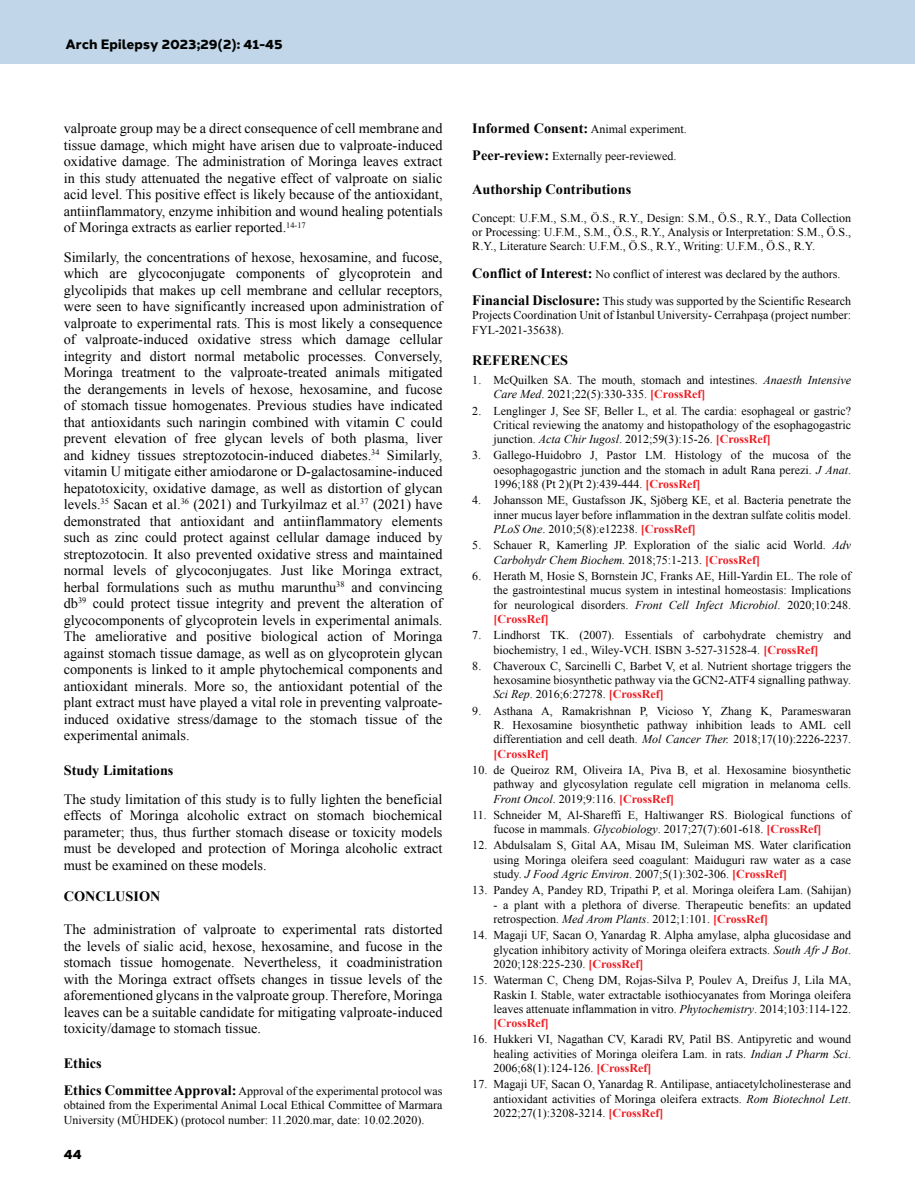
<style>
.page{position:relative;width:915px;height:1191px;background:#fff}
.page>*{position:absolute;margin:0;border:0;box-sizing:border-box;transform-origin:0 0}
.t1{font:14.25px/16.5px "Times New Roman";color:#040503;text-align:justify}
.t2{font:700 14.25px "Times New Roman";color:#040503}
.t3{font:800 13.5px "Halcom";color:#040503}
.t4{font:12px/14.4px "Times New Roman";color:#040503;text-align:justify}
.s1{font-weight:700;font-size:14.25px}
.s2{font-style:italic}
.s3{font-weight:700;color:#ee1d23}
</style>
<div class="page">
<div style="left:0;top:0;width:914px;height:64px;background:#c1d6e9"></div>
<p class="t3" style="left:65px;top:33px;width:218px">Arch Epilepsy 2023;29(2): 41-45</p>
<p class="t1" style="left:64px;top:120px;width:380px">valproate group may be a direct consequence of cell membrane and tissue damage, which might have arisen due to valproate-induced oxidative damage. The administration of Moringa leaves extract in this study attenuated the negative effect of valproate on sialic acid level. This positive effect is likely because of the antioxidant, antiinflammatory, enzyme inhibition and wound healing potentials of Moringa extracts as earlier reported.<sup>14-17</sup></p>
<p class="t1" style="left:64px;top:248px;width:380px">Similarly, the concentrations of hexose, hexosamine, and fucose, which are glycoconjugate components of glycoprotein and glycolipids that makes up cell membrane and cellular receptors, were seen to have significantly increased upon administration of valproate to experimental rats. This is most likely a consequence of valproate-induced oxidative stress which damage cellular integrity and distort normal metabolic processes. Conversely, Moringa treatment to the valproate-treated animals mitigated the derangements in levels of hexose, hexosamine, and fucose of stomach tissue homogenates. Previous studies have indicated that antioxidants such naringin combined with vitamin C could prevent elevation of free glycan levels of both plasma, liver and kidney tissues streptozotocin-induced diabetes.<sup>34</sup> Similarly, vitamin U mitigate either amiodarone or D-galactosamine-induced hepatotoxicity, oxidative damage, as well as distortion of glycan levels.<sup>35</sup> Sacan et al.<sup>36</sup> (2021) and Turkyilmaz et al.<sup>37</sup> (2021) have demonstrated that antioxidant and antiinflammatory elements such as zinc could protect against cellular damage induced by streptozotocin. It also prevented oxidative stress and maintained normal levels of glycoconjugates. Just like Moringa extract, herbal formulations such as muthu marunthu<sup>38</sup> and convincing db<sup>39</sup> could protect tissue integrity and prevent the alteration of glycocomponents of glycoprotein levels in experimental animals.<br>The ameliorative and positive biological action of Moringa against stomach tissue damage, as well as on glycoprotein glycan components is linked to it ample phytochemical components and antioxidant minerals. More so, the antioxidant potential of the plant extract must have played a vital role in preventing valproate&shy;induced oxidative stress/damage to the stomach tissue of the experimental animals.</p>
<p class="t2" style="left:64px;top:760px;width:111px">Study Limitations</p>
<p class="t1" style="left:64px;top:790px;width:380px">The study limitation of this study is to fully lighten the beneficial effects of Moringa alcoholic extract on stomach biochemical parameter; thus, thus further stomach disease or toxicity models must be developed and protection of Moringa alcoholic extract must be examined on these models.</p>
<p class="t2" style="left:64px;top:886px;width:98px">CONCLUSION</p>
<p class="t1" style="left:64px;top:921px;width:380px">The administration of valproate to experimental rats distorted the levels of sialic acid, hexose, hexosamine, and fucose in the stomach tissue homogenate. Nevertheless, it coadministration with the Moringa extract offsets changes in tissue levels of the aforementioned glycans in the valproate group. Therefore, Moringa leaves can be a suitable candidate for mitigating valproate-induced toxicity/damage to stomach tissue.</p>
<p class="t2" style="left:64px;top:1053px;width:40px">Ethics</p>
<p class="t4" style="left:64px;top:1083px;width:380px"><span class="s1">Ethics Committee Approval:</span> Approval of the experimental protocol was obtained from the Experimental Animal Local Ethical Committee of Marmara University (MÜHDEK) (protocol number: 11.2020.mar, date: 10.02.2020).</p>
<p class="t3" style="left:64px;top:1143px;width:19px">44</p>
<p class="t4" style="left:472px;top:122px;width:216px"><span class="s1">Informed Consent:</span> Animal experiment.</p>
<p class="t4" style="left:472px;top:149px;width:206px"><span class="s1">Peer-review:</span> Externally peer-reviewed.</p>
<p class="t2" style="left:472px;top:180px;width:160px">Authorship Contributions</p>
<p class="t4" style="left:472px;top:210px;width:380px">Concept: U.F.M., S.M., Ö.S., R.Y., Design: S.M., Ö.S., R.Y., Data Collection or Processing: U.F.M., S.M., Ö.S., R.Y., Analysis or Interpretation: S.M., Ö.S., R.Y., Literature Search: U.F.M., Ö.S., R.Y., Writing: U.F.M., Ö.S., R.Y.</p>
<p class="t4" style="left:472px;top:266px;width:369px"><span class="s1">Conflict of Interest:</span> No conflict of interest was declared by the authors.</p>
<p class="t4" style="left:472px;top:293px;width:380px"><span class="s1">Financial Disclosure:</span> This study was supported by the Scientific Research Projects Coordination Unit of İstanbul University- Cerrahpaşa (project number:<br>FYL-2021-35638).</p>
<p class="t2" style="left:472px;top:350px;width:97px">REFERENCES</p>
<p class="t4" style="left:493px;top:372px;width:359px;text-indent:-21px">1. McQuilken SA. The mouth, stomach and intestines. <span class="s2">Anaesth Intensive<br>Care Med</span>. 2021;22(5):330-335. <span class="s3">[CrossRef]</span></p>
<p class="t4" style="left:493px;top:403px;width:359px;text-indent:-21px">2. Lenglinger J, See SF, Beller L, et al. The cardia: esophageal or gastric?<br>Critical reviewing the anatomy and histopathology of the esophagogastric junction. <span class="s2">Acta Chir Iugosl</span>. 2012;59(3):15-26. <span class="s3">[CrossRef]</span></p>
<p class="t4" style="left:493px;top:448px;width:359px;text-indent:-21px">3. Gallego-Huidobro J, Pastor LM. Histology of the mucosa of the oesophagogastric junction and the stomach in adult Rana perezi. <span class="s2">J Anat</span>.<br>1996;188 (Pt 2)(Pt 2):439-444. <span class="s3">[CrossRef]</span></p>
<p class="t4" style="left:493px;top:493px;width:359px;text-indent:-21px">4. Johansson ME, Gustafsson JK, Sjöberg KE, et al. Bacteria penetrate the inner mucus layer before inflammation in the dextran sulfate colitis model.<br><span class="s2">PLoS One</span>. 2010;5(8):e12238. <span class="s3">[CrossRef]</span></p>
<p class="t4" style="left:493px;top:538px;width:359px;text-indent:-21px">5. Schauer R, Kamerling JP. Exploration of the sialic acid World. <span class="s2">Adv<br>Carbohydr Chem Biochem.</span> 2018;75:1-213. <span class="s3">[CrossRef]</span></p>
<p class="t4" style="left:493px;top:568px;width:359px;text-indent:-21px">6. Herath M, Hosie S, Bornstein JC, Franks AE, Hill-Yardin EL. The role of the gastrointestinal mucus system in intestinal homeostasis: Implications for neurological disorders. <span class="s2">Front Cell Infect Microbiol</span>. 2020;10:248. <span class="s3">[CrossRef]</span></p>
<p class="t4" style="left:493px;top:628px;width:359px;text-indent:-21px">7. Lindhorst TK. (2007). Essentials of carbohydrate chemistry and biochemistry, 1 ed., Wiley-VCH. ISBN 3-527-31528-4. <span class="s3">[CrossRef]</span></p>
<p class="t4" style="left:493px;top:658px;width:359px;text-indent:-21px">8. Chaveroux C, Sarcinelli C, Barbet V, et al. Nutrient shortage triggers the hexosamine biosynthetic pathway via the GCN2-ATF4 signalling pathway.<br><span class="s2">Sci Rep</span>. 2016;6:27278. <span class="s3">[CrossRef]</span></p>
<p class="t4" style="left:493px;top:703px;width:359px;text-indent:-21px">9. Asthana A, Ramakrishnan P, Vicioso Y, Zhang K, Parameswaran R. Hexosamine biosynthetic pathway inhibition leads to AML cell differentiation and cell death. <span class="s2">Mol Cancer Ther.</span> 2018;17(10):2226-2237. <span class="s3">[CrossRef]</span></p>
<p class="t4" style="left:493px;top:762px;width:359px;text-indent:-21px">10. de Queiroz RM, Oliveira IA, Piva B, et al. Hexosamine biosynthetic pathway and glycosylation regulate cell migration in melanoma cells.<br><span class="s2">Front Oncol</span>. 2019;9:116. <span class="s3">[CrossRef]</span></p>
<p class="t4" style="left:493px;top:807px;width:359px;text-indent:-21px">11. Schneider M, Al-Shareffi E, Haltiwanger RS. Biological functions of fucose in mammals. <span class="s2">Glycobiology</span>. 2017;27(7):601-618. <span class="s3">[CrossRef]</span></p>
<p class="t4" style="left:493px;top:838px;width:359px;text-indent:-21px">12. Abdulsalam S, Gital AA, Misau IM, Suleiman MS. Water clarification using Moringa oleifera seed coagulant: Maiduguri raw water as a case study. <span class="s2">J Food Agric Environ</span>. 2007;5(1):302-306. <span class="s3">[CrossRef]</span></p>
<p class="t4" style="left:472px;top:883px;width:380px">13. Pandey A, Pandey RD, Tripathi P, et al. Moringa oleifera Lam. (Sahijan)</p>
<p class="t4" style="left:493px;top:897px;width:359px">- a plant with a plethora of diverse. Therapeutic benefits: an updated retrospection. <span class="s2">Med Arom Plants</span>. 2012;1:101. <span class="s3">[CrossRef]</span></p>
<p class="t4" style="left:493px;top:927px;width:359px;text-indent:-21px">14. Magaji UF, Sacan O, Yanardag R. Alpha amylase, alpha glucosidase and glycation inhibitory activity of Moringa oleifera extracts. <span class="s2">South Afr J Bot</span>.<br>2020;128:225-230. <span class="s3">[CrossRef]</span></p>
<p class="t4" style="left:493px;top:972px;width:359px;text-indent:-21px">15. Waterman C, Cheng DM, Rojas-Silva P, Poulev A, Dreifus J, Lila MA, Raskin I. Stable, water extractable isothiocyanates from Moringa oleifera leaves attenuate inflammation in vitro. <span class="s2">Phytochemistry</span>. 2014;103:114-122. <span class="s3">[CrossRef]</span></p>
<p class="t4" style="left:493px;top:1032px;width:359px;text-indent:-21px">16. Hukkeri VI, Nagathan CV, Karadi RV, Patil BS. Antipyretic and wound healing activities of Moringa oleifera Lam. in rats. <span class="s2">Indian J Pharm Sci</span>.<br>2006;68(1):124-126. <span class="s3">[CrossRef]</span></p>
<p class="t4" style="left:493px;top:1077px;width:359px;text-indent:-21px">17. Magaji UF, Sacan O, Yanardag R. Antilipase, antiacetylcholinesterase and antioxidant activities of Moringa oleifera extracts. <span class="s2">Rom Biotechnol Lett</span>.<br>2022;27(1):3208-3214. <span class="s3">[CrossRef]</span></p>
</div>
